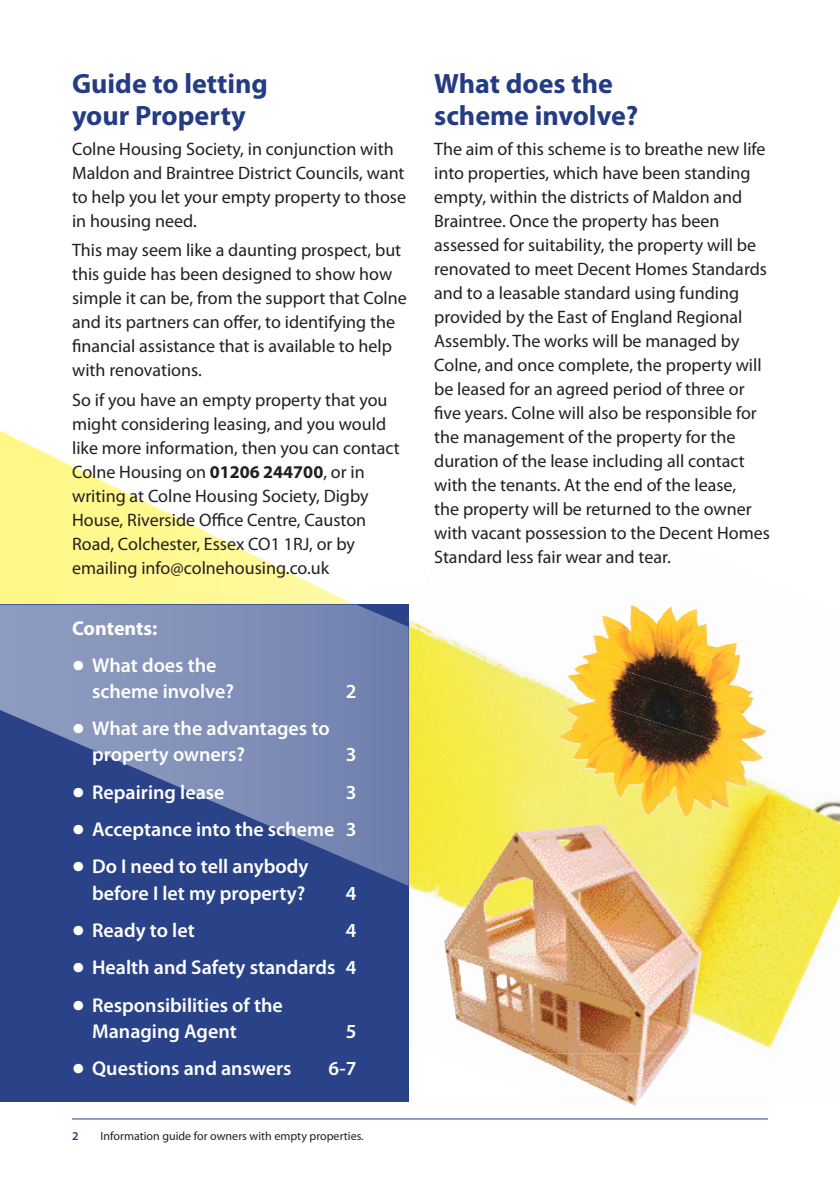
<style>
.page{position:relative;width:840px;height:1191px;background:#fff}
.page>*{position:absolute;margin:0;border:0;box-sizing:border-box;transform-origin:0 0}
.headline{font:700 28px/32px "Myriad Pro";color:#243c83}
.t1{font:600 20px/26px "Myriad Pro";color:#fff}
.t2{font:700 20px "Myriad Pro";letter-spacing:-.005em;color:#fff}
.body{font:18px/24px "Myriad Pro";color:#231f20}
.t3{font:12px "Myriad Pro";color:#231f20}
.t4{font:600 12px "Myriad Pro";color:#243c83}
.s1{font-weight:700}
.s2{font-size:40px}
</style>
<div class="page">
<hr style="left:72px;top:1118px;width:695px;height:1px;background:#243c83">
<svg style="left:0;top:431px;width:247px;height:149px"></svg>
<img style="left:247px;top:552px;width:592px;height:550px">
<div style="left:0;top:605px;width:408px;height:497px;background:#2a4388"></div>
<svg style="left:0;top:580px;width:408px;height:306px"></svg>
<img style="left:444px;top:824px;width:257px;height:229px">
<img style="left:526px;top:1053px;width:147px;height:53px">
<img style="left:601px;top:605px;width:138px;height:17px">
<img style="left:581px;top:622px;width:172px;height:35px">
<img style="left:566px;top:657px;width:200px;height:98px">
<img style="left:563px;top:702px;width:199px;height:86px">
<img style="left:557px;top:734px;width:173px;height:81px">
<img style="left:557px;top:792px;width:155px;height:27px">
<p class="headline" style="left:72px;top:67px;width:197px">Guide to letting your Property</p>
<p class="body" style="left:72px;top:136px;width:335px">Colne Housing Society, in conjunction with Maldon and Braintree District Councils, want to help you let your empty property to those in housing need.</p>
<p class="body" style="left:72px;top:238px;width:336px">This may seem like a daunting prospect, but this guide has been designed to show how simple it can be, from the support that Colne and its partners can offer, to identifying the financial assistance that is available to help with renovations.</p>
<p class="body" style="left:72px;top:388px;width:329px">So if you have an empty property that you might considering leasing, and you would like more information, then you can contact Colne Housing on <span class="s1">01206 244700</span>, or in writing at Colne Housing Society, Digby House, Riverside Office Centre, Causton Road, Colchester, Essex CO1 1RJ, or by emailing info@colnehousing.co.uk</p>
<p class="t2" style="left:72px;top:615px;width:87px">Contents:</p>
<p class="t1" style="left:92px;top:652px;width:143px;text-indent:-20px"><span class="s2">•</span> What does the scheme involve?</p>
<p class="t1" style="left:92px;top:715px;width:239px;text-indent:-20px"><span class="s2">•</span> What are the advantages to property owners?</p>
<p class="t1" style="left:345px;top:678px;width:12px">2</p>
<p class="t1" style="left:345px;top:741px;width:12px">3</p>
<p class="t1" style="left:72px;top:778px;width:154px"><span class="s2">•</span> Repairing lease</p>
<p class="t1" style="left:345px;top:778px;width:12px">3</p>
<p class="t1" style="left:72px;top:816px;width:285px"><span class="s2">•</span> Acceptance into the scheme 3</p>
<p class="t1" style="left:72px;top:853px;width:238px;text-align:right"><span class="s2">•</span> Do I need to tell anybody before I let my property?</p>
<p class="t1" style="left:345px;top:879px;width:12px">4</p>
<p class="t1" style="left:72px;top:916px;width:124px"><span class="s2">•</span> Ready to let</p>
<p class="t1" style="left:345px;top:916px;width:12px">4</p>
<p class="t1" style="left:72px;top:954px;width:285px"><span class="s2">•</span> Health and Safety standards 4</p>
<p class="t1" style="left:92px;top:991px;width:192px;text-indent:-20px"><span class="s2">•</span> Responsibilities of the<br>Managing Agent</p>
<p class="t1" style="left:345px;top:1017px;width:12px">5</p>
<p class="t1" style="left:72px;top:1054px;width:221px"><span class="s2">•</span> Questions and answers</p>
<p class="t1" style="left:328px;top:1054px;width:29px">6-7</p>
<p class="t4" style="left:72px;top:1128px;width:8px">2</p>
<p class="t3" style="left:100px;top:1129px;width:265px">Information guide for owners with empty properties.</p>
<p class="headline" style="left:434px;top:67px;width:205px">What does the scheme involve?</p>
<p class="body" style="left:434px;top:136px;width:337px">The aim of this scheme is to breathe new life into properties, which have been standing empty, within the districts of Maldon and Braintree. Once the property has been assessed for suitability, the property will be renovated to meet Decent Homes Standards and to a leasable standard using funding provided by the East of England Regional Assembly. The works will be managed by Colne, and once complete, the property will be leased for an agreed period of three or five years. Colne will also be responsible for the management of the property for the duration of the lease including all contact with the tenants. At the end of the lease,<br>the property will be returned to the owner with vacant possession to the Decent Homes Standard less fair wear and tear.</p>
</div>
